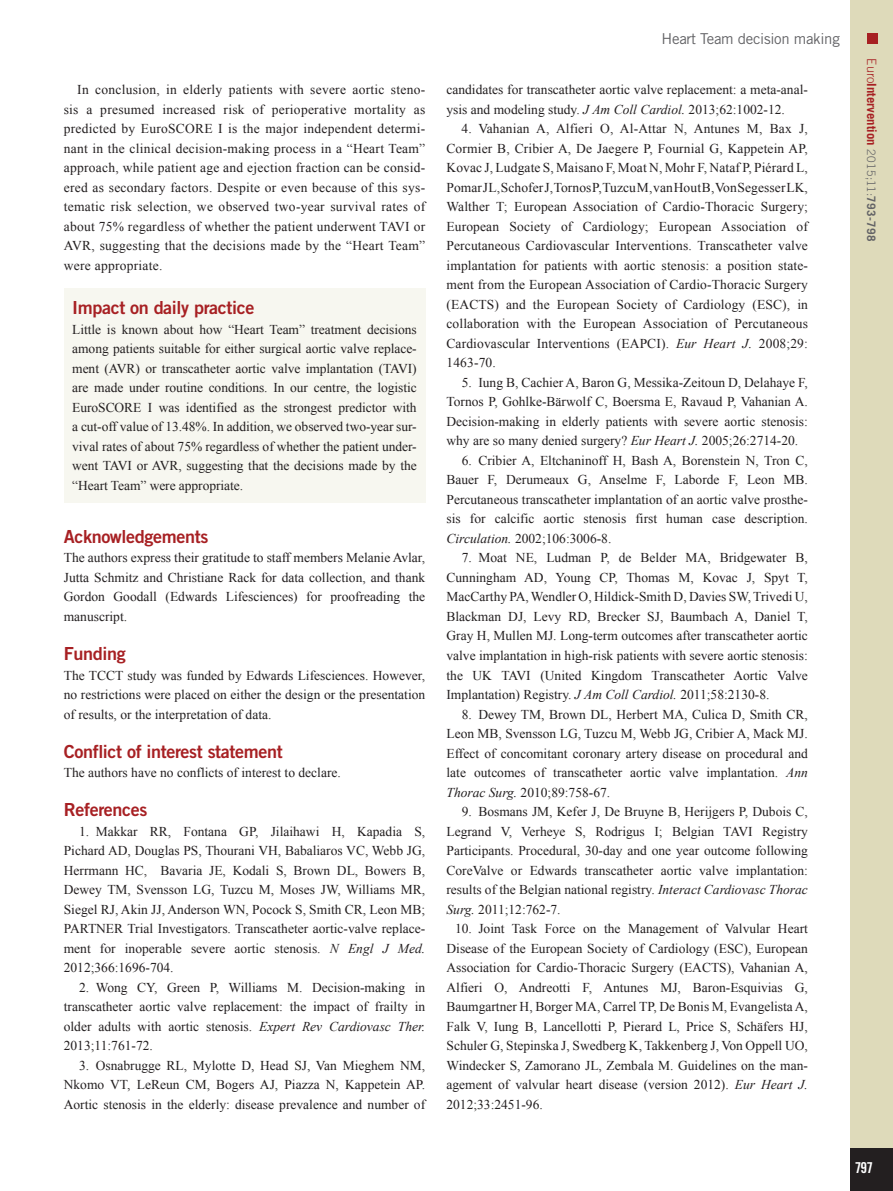
<style>
.page{position:relative;width:893px;height:1191px;background:#fff}
.page>*{position:absolute;margin:0;border:0;box-sizing:border-box;transform-origin:0 0}
.intertitre1{font:18px "Trade Gothic LT Std Bd 2";letter-spacing:-.02em;color:#a72023}
.t1{font:15px "Trade Gothic LT Std";letter-spacing:-.02em;color:#636366}
.t2{font:15px "Trade Gothic LT Std Bd Cn 20";color:#fff}
.references{font:13.5px/19.5px "Times New Roman";color:#231f20;text-align:justify}
.text_1er_paragraph{font:13.5px/19.5px "Times New Roman";color:#231f20;text-align:justify}
.text_paragraph{font:13.5px/19.5px "Times New Roman";letter-spacing:.02em;color:#231f20;text-align:justify}
.t3{font:700 12.75px "Trade Gothic LT Std";color:#a72023}
.s1{font-style:italic}
.s2{font-weight:300}
.s3{font-weight:300;font-size:11.7px;color:#636366}
.s4{font-size:11.7px;color:#636366}
</style>
<div class="page">
<div style="left:850px;top:0;width:43px;height:1191px;background:#dedaba"></div>
<div style="left:850px;top:1148px;width:43px;height:43px;background:#231f20"></div>
<div style="left:867px;top:34px;width:11px;height:10px;background:#a72023"></div>
<div style="left:64px;top:289px;width:361px;height:214px;background:#f7f7f0"></div>
<p class="text_paragraph" style="left:64px;top:80px;width:363px;text-indent:14px">In conclusion, in elderly patients with severe aortic steno&shy;sis a presumed increased risk of perioperative mortality as predicted by EuroSCORE I is the major independent determi&shy;nant in the clinical decision-making process in a “Heart Team” approach, while patient age and ejection fraction can be consid&shy;ered as secondary factors. Despite or even because of this sys&shy;tematic risk selection, we observed two-year survival rates of about 75% regardless of whether the patient underwent TAVI or AVR, suggesting that the decisions made by the “Heart Team” were appropriate.</p>
<p class="intertitre1" style="left:72px;top:297px;width:184px">Impact on daily practice</p>
<p class="text_1er_paragraph" style="left:72px;top:319px;width:346px">Little is known about how “Heart Team” treatment decisions among patients suitable for either surgical aortic valve replace&shy;ment (AVR) or transcatheter aortic valve implantation (TAVI) are made under routine conditions. In our centre, the logistic EuroSCORE I was identified as the strongest predictor with a cut-off value of 13.48%. In addition, we observed two-year sur&shy;vival rates of about 75% regardless of whether the patient under&shy;went TAVI or AVR, suggesting that the decisions made by the “Heart Team” were appropriate.</p>
<p class="intertitre1" style="left:64px;top:525px;width:146px">Acknowledgements</p>
<p class="text_1er_paragraph" style="left:64px;top:548px;width:363px">The authors express their gratitude to staff members Melanie Avlar, Jutta Schmitz and Christiane Rack for data collection, and thank Gordon Goodall (Edwards Lifesciences) for proofreading the manuscript.</p>
<p class="intertitre1" style="left:64px;top:642px;width:63px">Funding</p>
<p class="text_1er_paragraph" style="left:64px;top:665px;width:363px">The TCCT study was funded by Edwards Lifesciences. However, no restrictions were placed on either the design or the presentation of results, or the interpretation of data.</p>
<p class="intertitre1" style="left:64px;top:740px;width:220px">Conflict of interest statement</p>
<p class="text_1er_paragraph" style="left:64px;top:762px;width:279px">The authors have no conflicts of interest to declare.</p>
<p class="intertitre1" style="left:64px;top:798px;width:85px">References</p>
<p class="references" style="left:64px;top:821px;width:363px;text-indent:15px">1. Makkar RR, Fontana GP, Jilaihawi H, Kapadia S, Pichard AD, Douglas PS, Thourani VH, Babaliaros VC, Webb JG, Herrmann HC, Bavaria JE, Kodali S, Brown DL, Bowers B, Dewey TM, Svensson LG, Tuzcu M, Moses JW, Williams MR, Siegel RJ, Akin JJ, Anderson WN, Pocock S, Smith CR, Leon MB; PARTNER Trial Investigators. Transcatheter aortic-valve replace&shy;ment for inoperable severe aortic stenosis. <span class="s1">N Engl J Med.<br></span>2012;366:1696-704.</p>
<p class="references" style="left:64px;top:977px;width:363px;text-indent:15px">2. Wong CY, Green P, Williams M. Decision-making in transcatheter aortic valve replacement: the impact of frailty in older adults with aortic stenosis. <span class="s1">Expert Rev Cardiovasc Ther.<br></span>2013;11:761-72.</p>
<p class="references" style="left:64px;top:1055px;width:363px;text-indent:15px">3. Osnabrugge RL, Mylotte D, Head SJ, Van Mieghem NM, Nkomo VT, LeReun CM, Bogers AJ, Piazza N, Kappetein AP.<br>Aortic stenosis in the elderly: disease prevalence and number of</p>
<p class="t1" style="left:662px;top:30px;width:180px">Heart Team decision making</p>
<p class="references" style="left:446px;top:80px;width:363px">candidates for transcatheter aortic valve replacement: a meta-anal&shy;ysis and modeling study. <span class="s1">J Am Coll Cardiol.</span> 2013;62:1002-12.</p>
<p class="references" style="left:446px;top:119px;width:363px;text-indent:15px">4. Vahanian A, Alfieri O, Al-Attar N, Antunes M, Bax J, Cormier B, Cribier A, De Jaegere P, Fournial G, Kappetein AP, Kovac J, Ludgate S, Maisano F, Moat N, Mohr F, Nataf P, Piérard L, Pomar JL, Schofer J, Tornos P, Tuzcu M, van Hout B, Von Segesser LK, Walther T; European Association of Cardio-Thoracic Surgery; European Society of Cardiology; European Association of Percutaneous Cardiovascular Interventions. Transcatheter valve implantation for patients with aortic stenosis: a position state&shy;ment from the European Association of Cardio-Thoracic Surgery (EACTS) and the European Society of Cardiology (ESC), in collaboration with the European Association of Percutaneous Cardiovascular Interventions (EAPCI). <span class="s1">Eur Heart J.</span> 2008;29:<br>1463-70.</p>
<p class="references" style="left:446px;top:372px;width:363px;text-indent:15px">5. Iung B, Cachier A, Baron G, Messika-Zeitoun D, Delahaye F, Tornos P, Gohlke-Bärwolf C, Boersma E, Ravaud P, Vahanian A.<br>Decision-making in elderly patients with severe aortic stenosis: why are so many denied surgery? <span class="s1">Eur Heart J.</span> 2005;26:2714-20.</p>
<p class="references" style="left:446px;top:450px;width:363px;text-indent:15px">6. Cribier A, Eltchaninoff H, Bash A, Borenstein N, Tron C, Bauer F, Derumeaux G, Anselme F, Laborde F, Leon MB.<br>Percutaneous transcatheter implantation of an aortic valve prosthe&shy;sis for calcific aortic stenosis first human case description.<br><span class="s1">Circulation.</span> 2002;106:3006-8.</p>
<p class="references" style="left:446px;top:548px;width:363px;text-indent:15px">7. Moat NE, Ludman P, de Belder MA, Bridgewater B, Cunningham AD, Young CP, Thomas M, Kovac J, Spyt T, MacCarthy PA, Wendler O, Hildick-Smith D, Davies SW, Trivedi U, Blackman DJ, Levy RD, Brecker SJ, Baumbach A, Daniel T, Gray H, Mullen MJ. Long-term outcomes after transcatheter aortic valve implantation in high-risk patients with severe aortic stenosis: the UK TAVI (United Kingdom Transcatheter Aortic Valve Implantation) Registry. <span class="s1">J Am Coll Cardiol.</span> 2011;58:2130-8.</p>
<p class="references" style="left:446px;top:704px;width:363px;text-indent:15px">8. Dewey TM, Brown DL, Herbert MA, Culica D, Smith CR, Leon MB, Svensson LG, Tuzcu M, Webb JG, Cribier A, Mack MJ.<br>Effect of concomitant coronary artery disease on procedural and late outcomes of transcatheter aortic valve implantation. <span class="s1">Ann Thorac Surg.</span> 2010;89:758-67.</p>
<p class="references" style="left:446px;top:801px;width:363px;text-indent:15px">9. Bosmans JM, Kefer J, De Bruyne B, Herijgers P, Dubois C, Legrand V, Verheye S, Rodrigus I; Belgian TAVI Registry Participants. Procedural, 30-day and one year outcome following CoreValve or Edwards transcatheter aortic valve implantation: results of the Belgian national registry. <span class="s1">Interact Cardiovasc Thorac Surg.</span> 2011;12:762-7.</p>
<p class="references" style="left:446px;top:918px;width:363px;text-indent:9px">10. Joint Task Force on the Management of Valvular Heart Disease of the European Society of Cardiology (ESC), European Association for Cardio-Thoracic Surgery (EACTS), Vahanian A, Alfieri O, Andreotti F, Antunes MJ, Baron-Esquivias G, Baumgartner H, Borger MA, Carrel TP, De Bonis M, Evangelista A, Falk V, Iung B, Lancellotti P, Pierard L, Price S, Schäfers HJ, Schuler G, Stepinska J, Swedberg K, Takkenberg J, Von Oppell UO, Windecker S, Zamorano JL, Zembala M. Guidelines on the man&shy;agement of valvular heart disease (version 2012). <span class="s1">Eur Heart J.<br></span>2012;33:2451-96.</p>
<p class="t3" style="left:879px;top:58px;width:184px;rotate:90deg"><span class="s2">Euro</span>Intervention <span class="s3">2015;11:</span><span class="s4">793-798</span></p>
<p class="t2" style="left:855px;top:1158px;width:20px">797</p>
</div>
